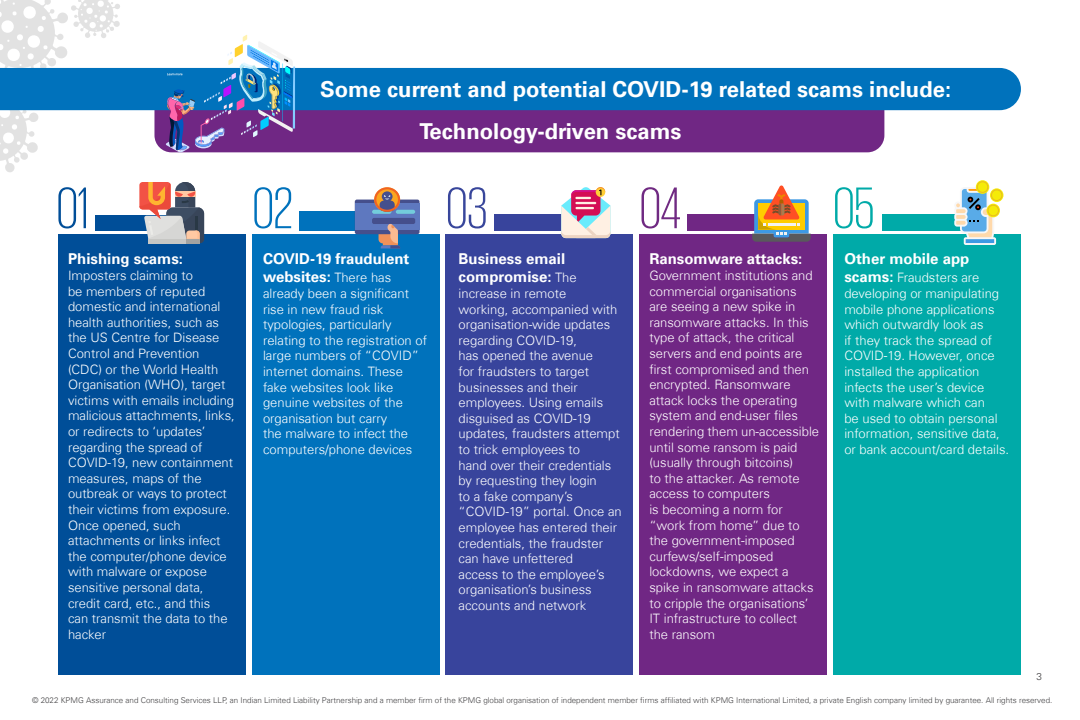
<style>
.page{position:relative;width:1080px;height:720px;background:#fff}
.page>*{position:absolute;margin:0;border:0;box-sizing:border-box;transform-origin:0 0}
.t1{font:300 60px "KPMG";color:#004e98}
.t2{font:300 60px "KPMG";color:#0072bc}
.t3{font:300 60px "KPMG";color:#38469b}
.t4{font:300 60px "KPMG";color:#702a82}
.t5{font:300 60px "KPMG";color:#00aaa8}
.t6{font:700 22px/41.8px "Universfor KPMG";color:#fff}
.t7{font:700 15px/18px "Universfor KPMG";color:#fff}
.t8{font:300 13px/15.6px "Universfor KPMG";color:#fff}
.t9{font:300 10px "Universfor KPMG";color:#414042}
.t10{font:300 8px "Universfor KPMG";color:#414042}
.s1{font-weight:300;font-size:13px}
.s2{font-weight:700;font-size:15px}
</style>
<div class="page">
<svg style="left:0;top:0;width:120px;height:68px"></svg>
<svg style="left:0;top:110px;width:39px;height:62px"></svg>
<div style="left:154px;top:92px;width:730px;height:60px;background:#702784;border-radius:17px"></div>
<div style="left:0;top:68px;width:1021px;height:42px;background:#0072bc"></div>
<div style="left:96px;top:215px;width:80px;height:16px;background:#004e98"></div>
<div style="left:299px;top:212px;width:69px;height:19px;background:#0072bc"></div>
<div style="left:494px;top:214px;width:91px;height:17px;background:#38449c"></div>
<div style="left:687px;top:214px;width:110px;height:17px;background:#702784"></div>
<div style="left:882px;top:214px;width:86px;height:17px;background:#00aaa8"></div>
<div style="left:58px;top:234px;width:188px;height:441px;background:#004e98"></div>
<div style="left:445px;top:234px;width:188px;height:441px;background:#38449c"></div>
<div style="left:252px;top:234px;width:188px;height:441px;background:#0072bc"></div>
<div style="left:639px;top:234px;width:188px;height:441px;background:#702784"></div>
<div style="left:833px;top:234px;width:188px;height:441px;background:#00aaa8"></div>
<svg style="left:139px;top:182px;width:65px;height:61px"></svg>
<svg style="left:355px;top:200px;width:65px;height:34px"></svg>
<div style="left:355px;top:204px;width:65px;height:26px;background:#5e78bf"></div>
<svg style="left:396px;top:210px;width:19px;height:4px"></svg>
<div style="left:372px;top:218px;width:43px;height:6px;background:#454f8c;border-radius:2px"></div>
<svg style="left:374px;top:187px;width:26px;height:61px"></svg>
<svg style="left:561px;top:187px;width:49px;height:51px;background:#dbb5c0"></svg>
<svg style="left:954px;top:181px;width:49px;height:64px"></svg>
<svg style="left:752px;top:185px;width:59px;height:57px"></svg>
<img style="left:165px;top:35px;width:130px;height:118px">
<h2 class="t6" style="left:420px;top:68px;width:533px;text-indent:-99px">Some current and potential COVID-19 related scams include:<br>Technology-driven scams</h2>
<h1 class="t1" style="left:57px;top:179px;width:34px">01</h1>
<h1 class="t2" style="left:253px;top:179px;width:42px">02</h1>
<h1 class="t3" style="left:446px;top:179px;width:43px">03</h1>
<h1 class="t4" style="left:640px;top:179px;width:43px">04</h1>
<h1 class="t5" style="left:833px;top:179px;width:43px">05</h1>
<p class="t7" style="left:68px;top:250px;width:117px">Phishing scams:</p>
<p class="t8" style="left:68px;top:268px;width:168px">Imposters claiming to<br>be members of reputed domestic and international health authorities, such as the US Centre for Disease<br>Control and Prevention (CDC) or the World Health<br>Organisation (WHO), target victims with emails including malicious attachments, links, or redirects to ‘updates’ regarding the spread of<br>COVID-19, new containment measures, maps of the outbreak or ways to protect their victims from exposure.<br>Once opened, such attachments or links infect the computer/phone device with malware or expose sensitive personal data, credit card, etc., and this<br>can transmit the data to the hacker</p>
<p class="t7" style="left:263px;top:250px;width:148px">COVID-19 fraudulent websites: <span class="s1">There has</span></p>
<p class="t8" style="left:263px;top:286px;width:165px">already been a significant rise in new fraud risk typologies, particularly relating to the registration of large numbers of “COVID” internet domains. These fake websites look like genuine websites of the organisation but carry<br>the malware to infect the computers/phone devices</p>
<p class="t7" style="left:459px;top:250px;width:119px">Business email compromise: <span class="s1">The</span></p>
<p class="t8" style="left:459px;top:286px;width:165px">increase in remote<br>working, accompanied with organisation-wide updates regarding COVID-19,<br>has opened the avenue<br>for fraudsters to target businesses and their employees. Using emails disguised as COVID-19 updates, fraudsters attempt to trick employees to<br>hand over their credentials by requesting they login<br>to a fake company’s “COVID-19” portal. Once an employee has entered their credentials, the fraudster can have unfettered<br>access to the employee’s organisation’s business accounts and network</p>
<p class="t7" style="left:649px;top:250px;width:155px">Ransomware attacks:</p>
<p class="t8" style="left:649px;top:268px;width:171px">Government institutions and commercial organisations<br>are seeing a new spike in ransomware attacks. In this type of attack, the critical servers and end points are first compromised and then encrypted. Ransomware attack locks the operating system and end-user files rendering them un-accessible until some ransom is paid (usually through bitcoins)<br>to the attacker. As remote access to computers<br>is becoming a norm for “work from home” due to the government-imposed curfews/self-imposed lockdowns, we expect a spike in ransomware attacks to cripple the organisations’<br>IT infrastructure to collect the ransom</p>
<p class="t7" style="left:844px;top:250px;width:127px">Other mobile app</p>
<p class="t8" style="left:844px;top:270px;width:166px"><span class="s2">scams:</span> Fraudsters are developing or manipulating mobile phone applications which outwardly look as<br>if they track the spread of<br>COVID-19. However, once installed the application infects the user’s device with malware which can<br>be used to obtain personal information, sensitive data, or bank account/card details.</p>
<p class="t9" style="left:1037px;top:670px;width:7px">3</p>
<p class="t10" style="left:32px;top:696px;width:1022px">© 2022 KPMG Assurance and Consulting Services LLP, an Indian Limited Liability Partnership and a member firm of the KPMG global organisation of independent member firms affiliated with KPMG International Limited, a private English company limited by guarantee. All rights reserved.</p>
</div>
